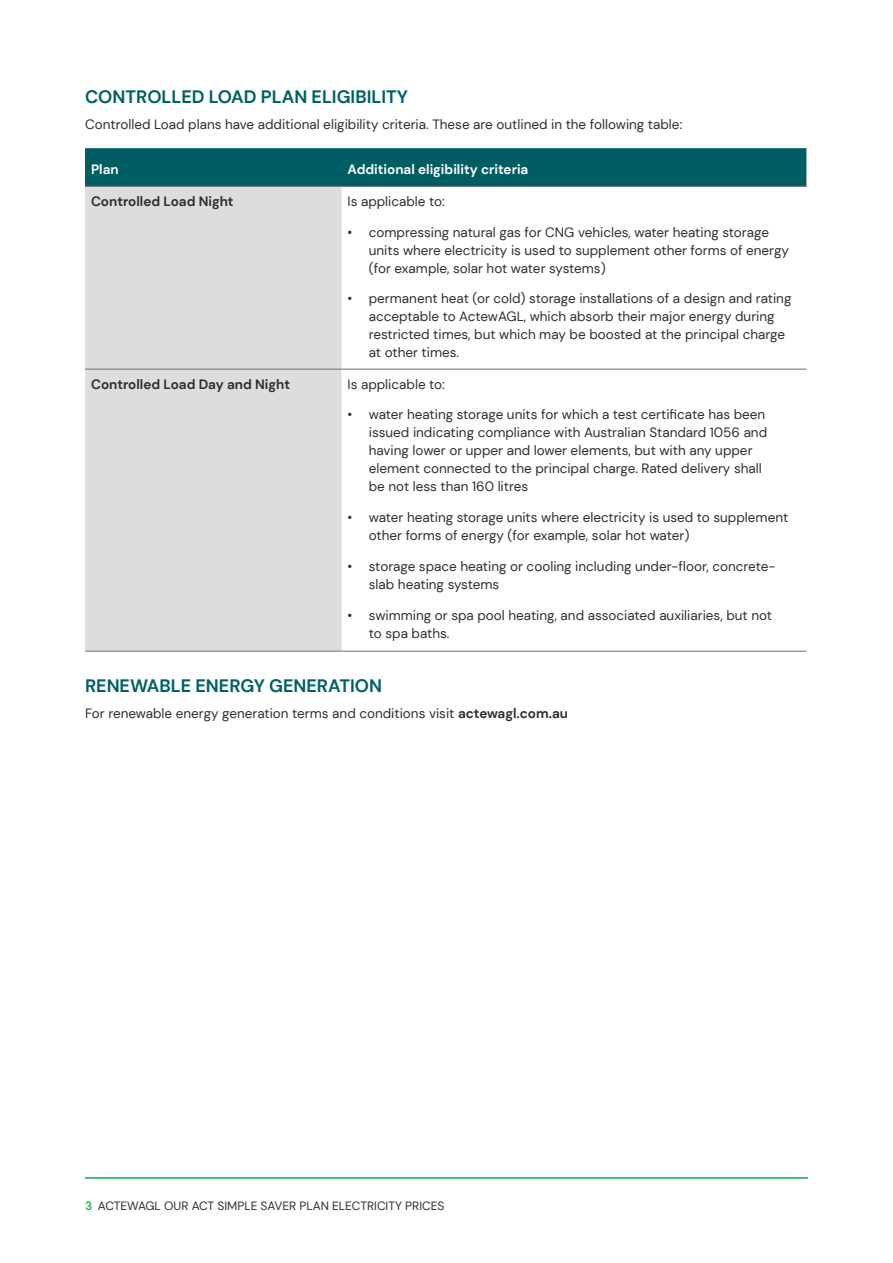
<style>
.page{position:relative;width:893px;height:1263px;background:#fff}
.page>*{position:absolute;margin:0;border:0;box-sizing:border-box;transform-origin:0 0}
.t1{font:700 18px "DM Sans";color:#006065}
.t2{font:13.5px/18px "DM Sans";color:#2e2e2f}
.t3{font:700 13.5px "DM Sans";color:#2e2e2f}
.t4{font:700 13.5px "DM Sans";color:#fff}
.t5{font:12px "DM Sans";color:#2e2e2f}
.s1{font-weight:700}
.s2{font-weight:700;color:#30b452}
</style>
<div class="page">
<hr style="left:85px;top:1177px;width:723px;height:2px;background:#00b14c">
<div style="left:85px;top:148px;width:721px;height:38px;background:#005d63"></div>
<div style="left:85px;top:187px;width:257px;height:464px;background:#dcddde"></div>
<hr style="left:85px;top:369px;width:257px;height:1px;background:#6d6e71">
<hr style="left:85px;top:651px;width:257px;height:1px;background:#6d6e71">
<hr style="left:85px;top:186px;width:257px;height:1px;background:#6d6e71">
<hr style="left:342px;top:186px;width:464px;height:1px;background:#6d6e71">
<hr style="left:342px;top:369px;width:464px;height:1px;background:#6d6e71">
<hr style="left:342px;top:651px;width:464px;height:1px;background:#6d6e71">
<h1 class="t1" style="left:85px;top:85px;width:324px">CONTROLLED LOAD PLAN ELIGIBILITY</h1>
<p class="t2" style="left:85px;top:116px;width:599px">Controlled Load plans have additional eligibility criteria. These are outlined in the following table:</p>
<p class="t4" style="left:91px;top:161px;width:29px">Plan</p>
<p class="t4" style="left:348px;top:161px;width:182px">Additional eligibility criteria</p>
<p class="t3" style="left:91px;top:193px;width:144px">Controlled Load Night</p>
<p class="t2" style="left:348px;top:192px;width:99px">Is applicable to:</p>
<p class="t2" style="left:369px;top:223px;width:422px;text-indent:-21px">• compressing natural gas for CNG vehicles, water heating storage units where electricity is used to supplement other forms of energy (for example, solar hot water systems)</p>
<p class="t2" style="left:369px;top:289px;width:424px;text-indent:-21px">• permanent heat (or cold) storage installations of a design and rating acceptable to ActewAGL, which absorb their major energy during restricted times, but which may be boosted at the principal charge at other times.</p>
<p class="t3" style="left:91px;top:375px;width:200px">Controlled Load Day and Night</p>
<p class="t2" style="left:348px;top:375px;width:99px">Is applicable to:</p>
<p class="t2" style="left:369px;top:405px;width:400px;text-indent:-21px">• water heating storage units for which a test certificate has been issued indicating compliance with Australian Standard 1056 and having lower or upper and lower elements, but with any upper element connected to the principal charge. Rated delivery shall be not less than 160 litres</p>
<p class="t2" style="left:369px;top:508px;width:421px;text-indent:-21px">• water heating storage units where electricity is used to supplement other forms of energy (for example, solar hot water)</p>
<p class="t2" style="left:369px;top:557px;width:408px;text-indent:-21px">• storage space heating or cooling including under-floor, concrete&shy;slab heating systems</p>
<p class="t2" style="left:369px;top:606px;width:405px;text-indent:-21px">• swimming or spa pool heating, and associated auxiliaries, but not to spa baths.</p>
<h1 class="t1" style="left:85px;top:674px;width:299px">RENEWABLE ENERGY GENERATION</h1>
<p class="t2" style="left:85px;top:705px;width:484px">For renewable energy generation terms and conditions visit <span class="s1">actewagl.com.au</span></p>
<p class="t5" style="left:85px;top:1198px;width:361px"><span class="s2">3</span> ACTEWAGL OUR ACT SIMPLE SAVER PLAN ELECTRICITY PRICES</p>
</div>
